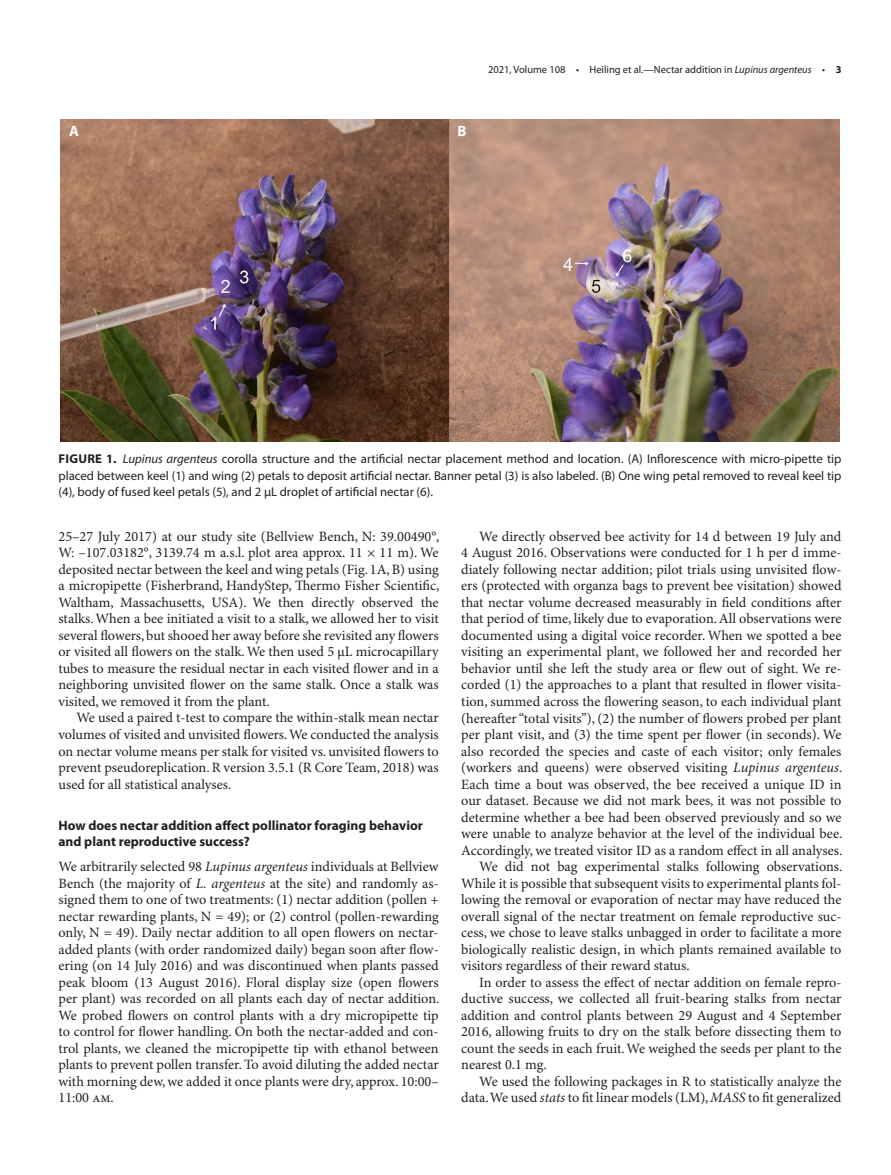
<style>
.page{position:relative;width:891px;height:1175px;background:#fff}
.page>*{position:absolute;margin:0;border:0;box-sizing:border-box;transform-origin:0 0}
.t1{font:700 15px "Myriad Pro";color:#fff}
.t2{font:14.25px/16.5px "Minion Pro";color:#231f20;text-align:justify}
.t3{font:700 13.5px/16.5px "Myriad Pro";color:#231f20}
.t4{font:12.75px/16.5px "Myriad Pro";color:#231f20;text-align:justify}
.t5{font:10.5px "Myriad Pro";color:#231f20}
.s1{font-style:italic}
.s2{font-weight:700}
</style>
<div class="page">
<img style="left:61px;top:119px;width:778px;height:322px">
<p class="t1" style="left:69px;top:121px;width:11px">A</p>
<p class="t1" style="left:458px;top:121px;width:11px">B</p>
<p class="t5" style="left:488px;top:64px;width:355px">2021, Volume 108 • Heiling et al.—Nectar addition in <span class="s1">Lupinus argenteus</span> • <span class="s2">3</span></p>
<p class="t4" style="left:59px;top:451px;width:785px"><span class="s2">FIGURE 1.</span> <span class="s1">Lupinus argenteus</span> corolla structure and the artificial nectar placement method and location. (A) Inflorescence with micro-pipette tip placed between keel (1) and wing (2) petals to deposit artificial nectar. Banner petal (3) is also labeled. (B) One wing petal removed to reveal keel tip (4), body of fused keel petals (5), and 2 µL droplet of artificial nectar (6).</p>
<p class="t2" style="left:58px;top:528px;width:383px">25–27 July 2017) at our study site (Bellview Bench, N: 39.00490°, W: –107.03182°, 3139.74 m a.s.l. plot area approx. 11 × 11 m). We deposited nectar between the keel and wing petals (Fig. 1A, B) using a micropipette (Fisherbrand, HandyStep, Thermo Fisher Scientific, Waltham, Massachusetts, USA). We then directly observed the stalks. When a bee initiated a visit to a stalk, we allowed her to visit several flowers, but shooed her away before she revisited any flowers or visited all flowers on the stalk. We then used 5 µL microcapillary tubes to measure the residual nectar in each visited flower and in a neighboring unvisited flower on the same stalk. Once a stalk was visited, we removed it from the plant.</p>
<p class="t2" style="left:58px;top:710px;width:382px;text-indent:18px">We used a paired t-test to compare the within-stalk mean nectar volumes of visited and unvisited flowers. We conducted the analysis on nectar volume means per stalk for visited vs. unvisited flowers to prevent pseudoreplication. R version 3.5.1 (R Core Team, 2018) was used for all statistical analyses.</p>
<p class="t3" style="left:58px;top:817px;width:366px">How does nectar addition affect pollinator foraging behavior and plant reproductive success?</p>
<p class="t2" style="left:58px;top:858px;width:382px">We arbitrarily selected 98 <span class="s1">Lupinus argenteus</span> individuals at Bellview Bench (the majority of <span class="s1">L. argenteus</span> at the site) and randomly as&shy;signed them to one of two treatments: (1) nectar addition (pollen + nectar rewarding plants, N = 49); or (2) control (pollen-rewarding only, N = 49). Daily nectar addition to all open flowers on nectar&shy;added plants (with order randomized daily) began soon after flow&shy;ering (on 14 July 2016) and was discontinued when plants passed peak bloom (13 August 2016). Floral display size (open flowers per plant) was recorded on all plants each day of nectar addition.<br>We probed flowers on control plants with a dry micropipette tip to control for flower handling. On both the nectar-added and con&shy;trol plants, we cleaned the micropipette tip with ethanol between plants to prevent pollen transfer. To avoid diluting the added nectar with morning dew, we added it once plants were dry, approx. 10:00– 11:00 am.</p>
<p class="t2" style="left:479px;top:528px;width:364px">We directly observed bee activity for 14 d between 19 July and</p>
<p class="t2" style="left:461px;top:545px;width:382px">4 August 2016. Observations were conducted for 1 h per d imme-</p>
<p class="t2" style="left:461px;top:561px;width:382px">diately following nectar addition; pilot trials using unvisited flow-</p>
<p class="t2" style="left:461px;top:578px;width:382px">ers (protected with organza bags to prevent bee visitation) showed</p>
<p class="t2" style="left:461px;top:594px;width:382px">that nectar volume decreased measurably in field conditions after</p>
<p class="t2" style="left:461px;top:611px;width:382px">that period of time, likely due to evaporation. All observations were</p>
<p class="t2" style="left:461px;top:627px;width:382px">documented using a digital voice recorder. When we spotted a bee</p>
<p class="t2" style="left:461px;top:644px;width:382px">visiting an experimental plant, we followed her and recorded her</p>
<p class="t2" style="left:461px;top:660px;width:382px">behavior until she left the study area or flew out of sight. We re-</p>
<p class="t2" style="left:461px;top:677px;width:382px">corded (1) the approaches to a plant that resulted in flower visita-</p>
<p class="t2" style="left:461px;top:693px;width:382px">tion, summed across the flowering season, to each individual plant</p>
<p class="t2" style="left:461px;top:710px;width:382px">(hereafter “total visits”), (2) the number of flowers probed per plant</p>
<p class="t2" style="left:461px;top:726px;width:382px">per plant visit, and (3) the time spent per flower (in seconds). We</p>
<p class="t2" style="left:461px;top:743px;width:382px">also recorded the species and caste of each visitor; only females</p>
<p class="t2" style="left:461px;top:759px;width:383px">(workers and queens) were observed visiting <span class="s1">Lupinus argenteus</span>.</p>
<p class="t2" style="left:461px;top:776px;width:382px">Each time a bout was observed, the bee received a unique ID in</p>
<p class="t2" style="left:461px;top:792px;width:382px">our dataset. Because we did not mark bees, it was not possible to</p>
<p class="t2" style="left:461px;top:809px;width:382px">determine whether a bee had been observed previously and so we</p>
<p class="t2" style="left:461px;top:825px;width:382px">were unable to analyze behavior at the level of the individual bee.</p>
<p class="t2" style="left:461px;top:842px;width:382px">Accordingly, we treated visitor ID as a random effect in all analyses.</p>
<p class="t2" style="left:479px;top:858px;width:364px">We did not bag experimental stalks following observations.</p>
<p class="t2" style="left:461px;top:875px;width:382px">While it is possible that subsequent visits to experimental plants fol-</p>
<p class="t2" style="left:461px;top:892px;width:382px">lowing the removal or evaporation of nectar may have reduced the</p>
<p class="t2" style="left:461px;top:908px;width:382px">overall signal of the nectar treatment on female reproductive suc-</p>
<p class="t2" style="left:461px;top:925px;width:382px">cess, we chose to leave stalks unbagged in order to facilitate a more</p>
<p class="t2" style="left:461px;top:941px;width:382px">biologically realistic design, in which plants remained available to</p>
<p class="t2" style="left:461px;top:958px;width:230px">visitors regardless of their reward status.</p>
<p class="t2" style="left:479px;top:974px;width:364px">In order to assess the effect of nectar addition on female repro-</p>
<p class="t2" style="left:461px;top:991px;width:382px">ductive success, we collected all fruit-bearing stalks from nectar</p>
<p class="t2" style="left:461px;top:1007px;width:382px">addition and control plants between 29 August and 4 September</p>
<p class="t2" style="left:461px;top:1024px;width:382px">2016, allowing fruits to dry on the stalk before dissecting them to</p>
<p class="t2" style="left:461px;top:1040px;width:382px">count the seeds in each fruit. We weighed the seeds per plant to the</p>
<p class="t2" style="left:461px;top:1057px;width:87px">nearest 0.1 mg.</p>
<p class="t2" style="left:479px;top:1073px;width:364px">We used the following packages in R to statistically analyze the</p>
<p class="t2" style="left:461px;top:1090px;width:382px">data. We used <span class="s1">stats</span> to fit linear models (LM), <span class="s1">MASS</span> to fit generalized</p>
</div>
